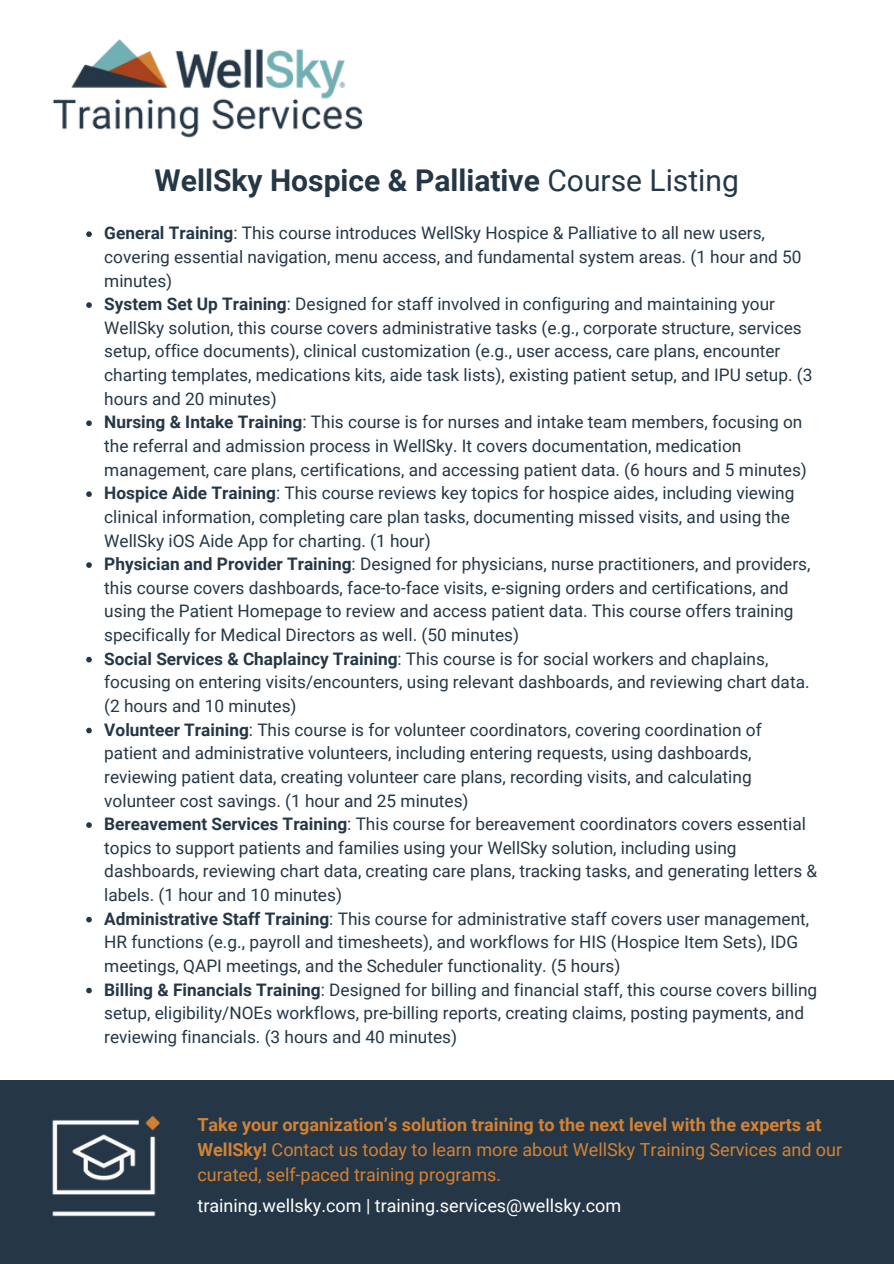
<style>
.page{position:relative;width:894px;height:1264px;background:#fff}
.page>*{position:absolute;margin:0;border:0;box-sizing:border-box;transform-origin:0 0}
.t1{font:700 30px "Roboto";color:#253746}
.t2{font:18px/24.8px "Roboto";color:#d38235}
.t3{font:18px "Roboto";color:#fff}
.t4{font:17.25px/23.7px "Roboto";color:#253746}
.s1{font-weight:400}
.s2{font-weight:700}
</style>
<div class="page">
<div style="left:0;top:1079px;width:893px;height:184px;background:#253746"></div>
<img style="left:52px;top:39px;width:311px;height:99px">
<svg style="left:86px;top:231px;width:6px;height:6px"></svg>
<svg style="left:86px;top:302px;width:6px;height:6px"></svg>
<svg style="left:86px;top:420px;width:6px;height:6px"></svg>
<svg style="left:86px;top:491px;width:6px;height:6px"></svg>
<svg style="left:86px;top:562px;width:6px;height:6px"></svg>
<svg style="left:86px;top:656px;width:6px;height:6px"></svg>
<svg style="left:86px;top:727px;width:6px;height:6px"></svg>
<svg style="left:86px;top:822px;width:6px;height:5px"></svg>
<svg style="left:86px;top:916px;width:6px;height:6px"></svg>
<svg style="left:86px;top:987px;width:6px;height:6px"></svg>
<img style="left:52px;top:1115px;width:108px;height:101px">
<p class="t1" style="left:155px;top:163px;width:585px">WellSky Hospice &amp; Palliative <span class="s1">Course Listing</span></p>
<h1 class="t4" style="left:104px;top:221px;width:698px"><span class="s2">General Training</span>: This course introduces WellSky Hospice &amp; Palliative to all new users, covering essential navigation, menu access, and fundamental system areas. (1 hour and 50 minutes)</h1>
<p class="t4" style="left:104px;top:292px;width:709px"><span class="s2">System Set Up Training</span>: Designed for staff involved in configuring and maintaining your WellSky solution, this course covers administrative tasks (e.g., corporate structure, services setup, office documents), clinical customization (e.g., user access, care plans, encounter charting templates, medications kits, aide task lists), existing patient setup, and IPU setup. (3 hours and 20 minutes)</p>
<p class="t4" style="left:104px;top:410px;width:704px"><span class="s2">Nursing &amp; Intake Training</span>: This course is for nurses and intake team members, focusing on the referral and admission process in WellSky. It covers documentation, medication management, care plans, certifications, and accessing patient data. (6 hours and 5 minutes)</p>
<p class="t4" style="left:104px;top:481px;width:691px"><span class="s2">Hospice Aide Training</span>: This course reviews key topics for hospice aides, including viewing clinical information, completing care plan tasks, documenting missed visits, and using the<br>WellSky iOS Aide App for charting. (1 hour)</p>
<p class="t4" style="left:104px;top:552px;width:707px"><span class="s2">Physician and Provider Training</span>: Designed for physicians, nurse practitioners, and providers, this course covers dashboards, face-to-face visits, e-signing orders and certifications, and using the Patient Homepage to review and access patient data. This course offers training specifically for Medical Directors as well. (50 minutes)</p>
<p class="t4" style="left:104px;top:647px;width:706px"><span class="s2">Social Services &amp; Chaplaincy Training</span>: This course is for social workers and chaplains, focusing on entering visits/encounters, using relevant dashboards, and reviewing chart data. (2 hours and 10 minutes)</p>
<p class="t4" style="left:104px;top:717px;width:658px"><span class="s2">Volunteer Training</span>: This course is for volunteer coordinators, covering coordination of patient and administrative volunteers, including entering requests, using dashboards, reviewing patient data, creating volunteer care plans, recording visits, and calculating volunteer cost savings. (1 hour and 25 minutes)</p>
<p class="t4" style="left:104px;top:812px;width:714px"><span class="s2">Bereavement Services Training</span>: This course for bereavement coordinators covers essential topics to support patients and families using your WellSky solution, including using dashboards, reviewing chart data, creating care plans, tracking tasks, and generating letters &amp; labels. (1 hour and 10 minutes)</p>
<p class="t4" style="left:104px;top:906px;width:706px"><span class="s2">Administrative Staff Training</span>: This course for administrative staff covers user management,<br>HR functions (e.g., payroll and timesheets), and workflows for HIS (Hospice Item Sets), IDG meetings, QAPI meetings, and the Scheduler functionality. (5 hours)</p>
<p class="t4" style="left:104px;top:977px;width:714px"><span class="s2">Billing &amp; Financials Training</span>: Designed for billing and financial staff, this course covers billing setup, eligibility/NOEs workflows, pre-billing reports, creating claims, posting payments, and reviewing financials. (3 hours and 40 minutes)</p>
<p class="t2" style="left:197px;top:1112px;width:646px"><span class="s2">Take your organization’s solution training to the next level with the experts at<br>WellSky!</span> Contact us today to learn more about WellSky Training Services and our curated, self-paced training programs.</p>
<p class="t3" style="left:197px;top:1195px;width:425px">training.wellsky.com | training.services@wellsky.com</p>
</div>
